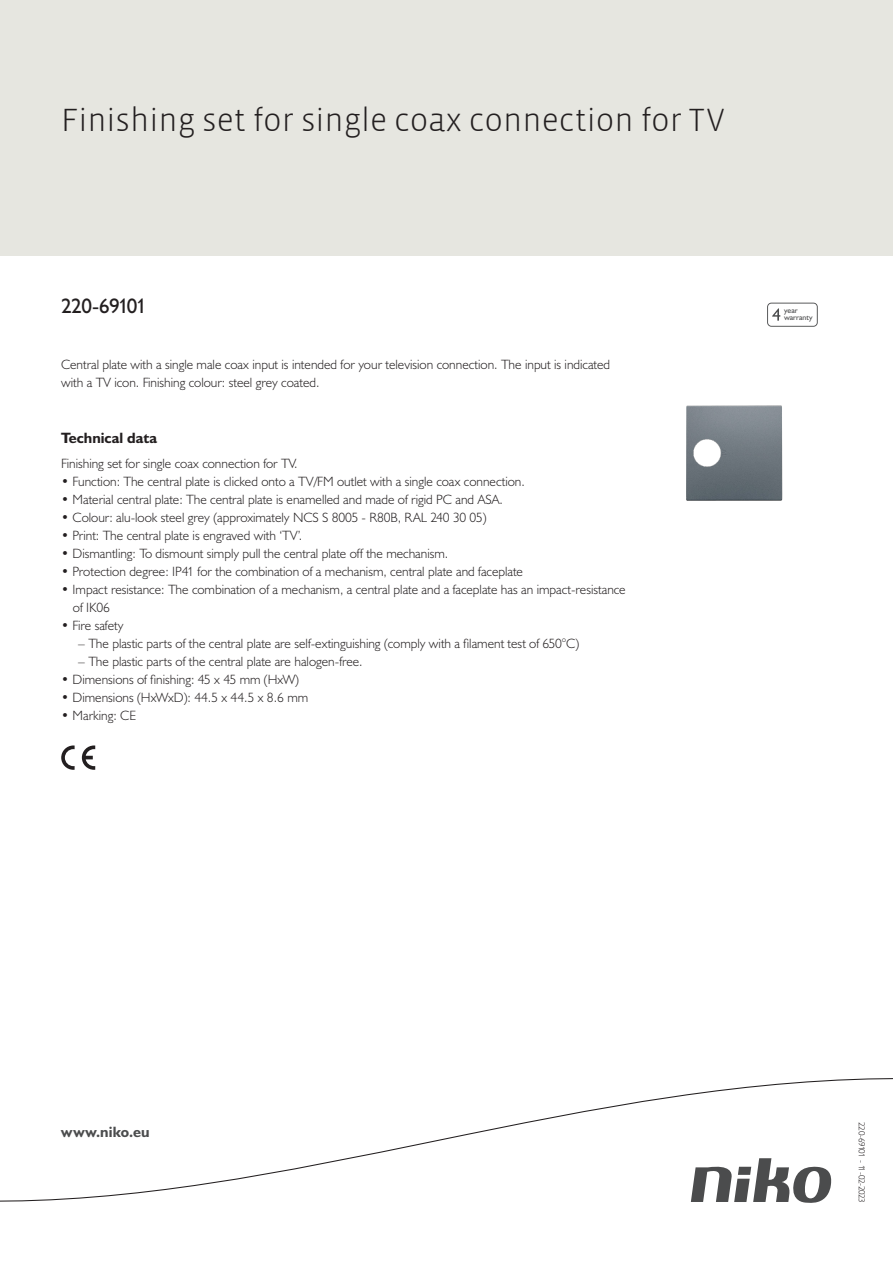
<style>
.page{position:relative;width:893px;height:1263px;background:#fff}
.page>*{position:absolute;margin:0;border:0;box-sizing:border-box;transform-origin:0 0}
.Title_datasheets{font:300 33px "Vista Sans";color:#231f20}
.Article_number{font:21px "Humanist 521 BT";letter-spacing:-.04em;color:#231f20}
.Titles_parts{font:700 15px "Humanist 521 BT";color:#231f20}
.titel_afbeelding{font:700 15px "Humanist 521 BT";letter-spacing:.005em;color:#4b4c4d}
.USP_Bullets{font:300 13.5px/18px "Humanist 521 BT";color:#231f20}
.Platte_tekst_CAB{font:300 13.5px/18px "Humanist 521 BT";color:#231f20}
.USP_Bullets_level_2{font:300 13.5px "Humanist 521 BT";color:#231f20}
.Revision{font:300 9px "Humanist 521 BT";letter-spacing:-.05em;color:#231f20}
.t1{font:7.8px/7.8px "Humanist 521 BT";color:#4b4c4d}
</style>
<div class="page">
<div style="left:0;top:0;width:893px;height:255px;background:#e6e6e0"></div>
<svg style="left:82px;top:745px;width:13px;height:25px"></svg>
<svg style="left:61px;top:745px;width:14px;height:25px"></svg>
<svg style="left:767px;top:303px;width:51px;height:24px"></svg>
<svg style="left:0;top:1078px;width:893px;height:125px"></svg>
<img style="left:686px;top:405px;width:97px;height:96px">
<p class="Title_datasheets" style="left:61px;top:100px;width:666px">Finishing set for single coax connection for TV</p>
<p class="Article_number" style="left:61px;top:293px;width:87px">220-69101</p>
<p class="Platte_tekst_CAB" style="left:61px;top:355px;width:550px">Central plate with a single male coax input is intended for your television connection. The input is indicated with a TV icon. Finishing colour: steel grey coated.</p>
<p class="Titles_parts" style="left:61px;top:429px;width:98px">Technical data</p>
<p class="Platte_tekst_CAB" style="left:61px;top:454px;width:238px">Finishing set for single coax connection for TV.</p>
<p class="USP_Bullets" style="left:61px;top:472px;width:465px">• Function: The central plate is clicked onto a TV/FM outlet with a single coax connection.</p>
<p class="USP_Bullets" style="left:61px;top:490px;width:443px">• Material central plate: The central plate is enamelled and made of rigid PC and ASA.</p>
<p class="USP_Bullets" style="left:61px;top:508px;width:427px">• Colour: alu-look steel grey (approximately NCS S 8005 - R80B, RAL 240 30 05)</p>
<p class="USP_Bullets" style="left:61px;top:526px;width:243px">• Print: The central plate is engraved with ‘TV’.</p>
<p class="USP_Bullets" style="left:61px;top:544px;width:389px">• Dismantling: To dismount simply pull the central plate off the mechanism.</p>
<p class="USP_Bullets" style="left:61px;top:562px;width:463px">• Protection degree: IP41 for the combination of a mechanism, central plate and faceplate</p>
<p class="USP_Bullets" style="left:73px;top:580px;width:554px;text-indent:-12px">• Impact resistance: The combination of a mechanism, a central plate and a faceplate has an impact-resistance of IK06</p>
<p class="USP_Bullets" style="left:61px;top:616px;width:64px">• Fire safety</p>
<p class="USP_Bullets_level_2" style="left:78px;top:635px;width:502px">– The plastic parts of the central plate are self-extinguishing (comply with a filament test of 650°C)</p>
<p class="USP_Bullets_level_2" style="left:78px;top:653px;width:286px">– The plastic parts of the central plate are halogen-free.</p>
<p class="USP_Bullets" style="left:61px;top:670px;width:239px">• Dimensions of finishing: 45 x 45 mm (HxW)</p>
<p class="USP_Bullets" style="left:61px;top:688px;width:249px">• Dimensions (HxWxD): 44.5 x 44.5 x 8.6 mm</p>
<p class="USP_Bullets" style="left:61px;top:706px;width:76px">• Marking: CE</p>
<p class="t1" style="left:784px;top:306px;width:30px">year warranty</p>
<p class="titel_afbeelding" style="left:61px;top:1122px;width:90px">www.niko.eu</p>
<p class="Revision" style="left:868px;top:1122px;width:82px;rotate:90deg">220-69101 - 11-02-2023</p>
</div>
